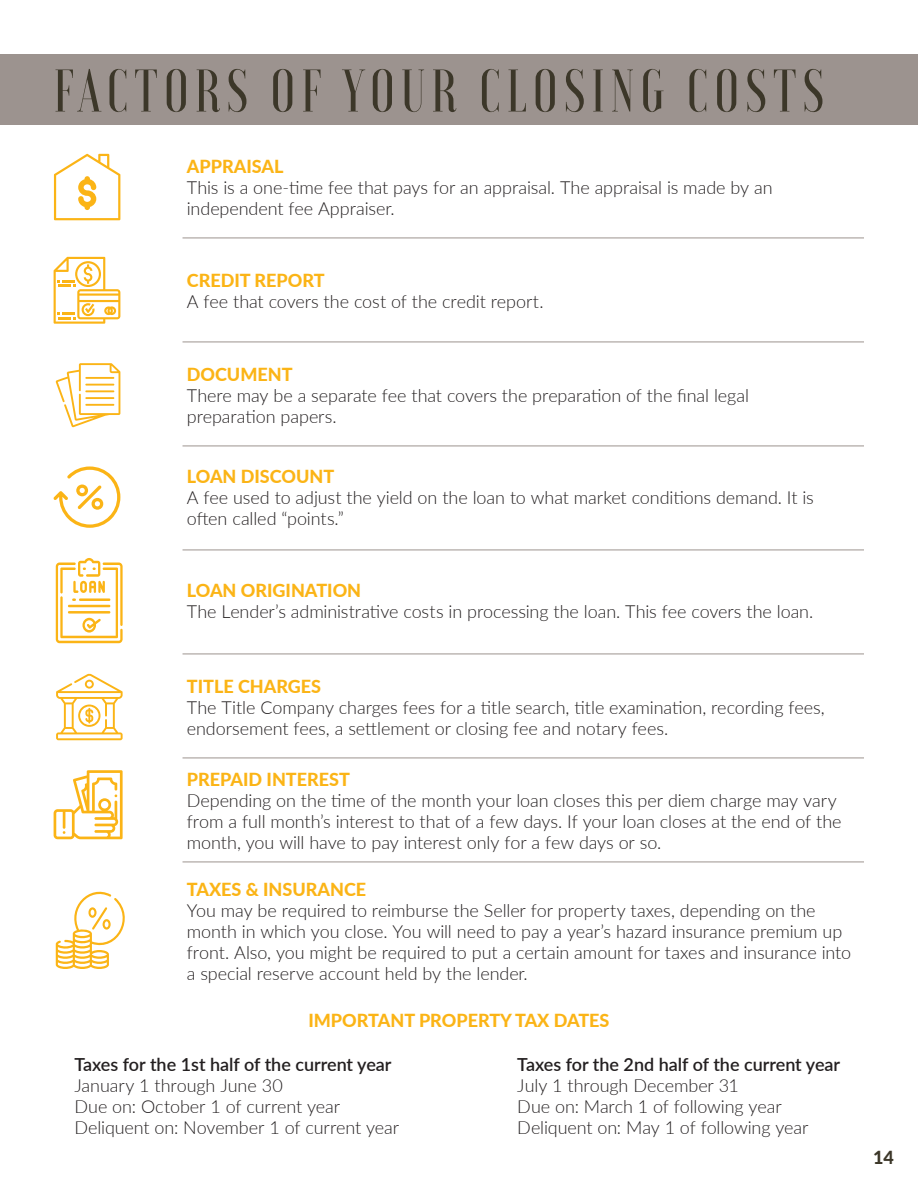
<style>
.page{position:relative;width:918px;height:1188px;background:#fff}
.page>*{position:absolute;margin:0;border:0;box-sizing:border-box;transform-origin:0 0}
.t1{font:500 60px "Voga";letter-spacing:.1em;color:#3c3729}
.t2{font:300 18px/21px "Lato";letter-spacing:-.005em;color:#231f20}
.t3{font:800 18px "Lato";color:#fbb416}
.t4{font:600 18px "Lato";color:#231f20}
.t5{font:800 18px "Lato";color:#3c3729}
</style>
<div class="page">
<div style="left:0;top:54px;width:918px;height:71px;background:#9c938f"></div>
<svg style="left:54px;top:154px;width:66px;height:66px"></svg>
<svg style="left:54px;top:257px;width:66px;height:67px"></svg>
<svg style="left:56px;top:363px;width:64px;height:64px"></svg>
<hr style="left:85px;top:377px;width:29px;height:2px;background:#fbb416">
<hr style="left:85px;top:384px;width:29px;height:2px;background:#fbb416">
<hr style="left:85px;top:390px;width:29px;height:2px;background:#fbb416">
<hr style="left:85px;top:397px;width:29px;height:2px;background:#fbb416">
<hr style="left:85px;top:404px;width:29px;height:2px;background:#fbb416">
<svg style="left:53px;top:466px;width:67px;height:62px"></svg>
<svg style="left:56px;top:558px;width:67px;height:85px"></svg>
<svg style="left:56px;top:674px;width:67px;height:66px"></svg>
<svg style="left:54px;top:770px;width:69px;height:69px"></svg>
<svg style="left:56px;top:891px;width:69px;height:78px"></svg>
<hr style="left:183px;top:862px;width:681px;height:1px;background:#9c938f">
<hr style="left:183px;top:758px;width:681px;height:1px;background:#9c938f">
<hr style="left:183px;top:654px;width:681px;height:1px;background:#9c938f">
<hr style="left:183px;top:550px;width:681px;height:1px;background:#9c938f">
<hr style="left:183px;top:446px;width:681px;height:1px;background:#9c938f">
<hr style="left:183px;top:342px;width:681px;height:1px;background:#9c938f">
<hr style="left:183px;top:238px;width:681px;height:1px;background:#9c938f">
<h1 class="t1" style="left:54px;top:57px;width:772px">FACTORS OF YOUR CLOSING COSTS</h1>
<p class="t3" style="left:187px;top:153px;width:98px">APPRAISAL</p>
<p class="t2" style="left:187px;top:177px;width:587px">This is a one-time fee that pays for an appraisal. The appraisal is made by an independent fee Appraiser.</p>
<p class="t3" style="left:187px;top:267px;width:139px">CREDIT REPORT</p>
<p class="t2" style="left:187px;top:290px;width:358px">A fee that covers the cost of the credit report.</p>
<p class="t3" style="left:187px;top:362px;width:107px">DOCUMENT</p>
<p class="t2" style="left:187px;top:385px;width:564px">There may be a separate fee that covers the preparation of the final legal preparation papers.</p>
<p class="t3" style="left:187px;top:463px;width:149px">LOAN DISCOUNT</p>
<p class="t2" style="left:187px;top:487px;width:629px">A fee used to adjust the yield on the loan to what market conditions demand. It is often called “points.”</p>
<p class="t3" style="left:187px;top:577px;width:176px">LOAN ORIGINATION</p>
<p class="t2" style="left:187px;top:601px;width:628px">The Lender’s administrative costs in processing the loan. This fee covers the loan.</p>
<p class="t3" style="left:187px;top:673px;width:136px">TITLE CHARGES</p>
<p class="t2" style="left:187px;top:697px;width:640px">The Title Company charges fees for a title search, title examination, recording fees, endorsement fees, a settlement or closing fee and notary fees.</p>
<p class="t3" style="left:187px;top:766px;width:165px">PREPAID INTEREST</p>
<p class="t2" style="left:187px;top:790px;width:656px">Depending on the time of the month your loan closes this per diem charge may vary from a full month’s interest to that of a few days. If your loan closes at the end of the month, you will have to pay interest only for a few days or so.</p>
<p class="t3" style="left:187px;top:876px;width:181px">TAXES &amp; INSURANCE</p>
<p class="t2" style="left:187px;top:899px;width:666px">You may be required to reimburse the Seller for property taxes, depending on the month in which you close. You will need to pay a year’s hazard insurance premium up front. Also, you might be required to put a certain amount for taxes and insurance into a special reserve account held by the lender.</p>
<p class="t3" style="left:308px;top:1008px;width:303px">IMPORTANT PROPERTY TAX DATES</p>
<p class="t4" style="left:74px;top:1051px;width:319px">Taxes for the 1st half of the current year</p>
<p class="t2" style="left:74px;top:1074px;width:326px">January 1 through June 30<br>Due on: October 1 of current year<br>Deliquent on: November 1 of current year</p>
<p class="t4" style="left:517px;top:1051px;width:324px">Taxes for the 2nd half of the current year</p>
<p class="t2" style="left:517px;top:1074px;width:293px">July 1 through December 31<br>Due on: March 1 of following year<br>Deliquent on: May 1 of following year</p>
<p class="t5" style="left:873px;top:1144px;width:22px">14</p>
</div>
